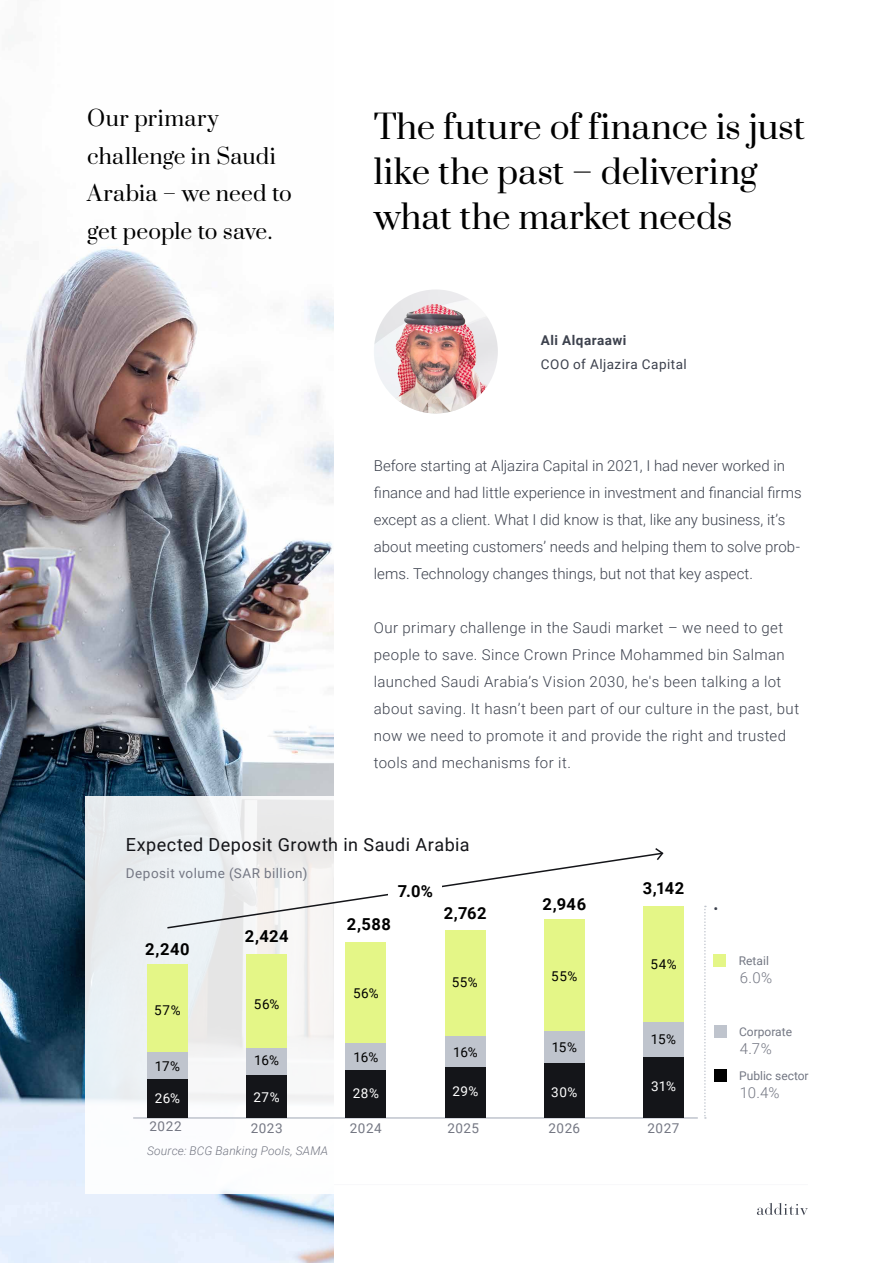
<style>
.page{position:relative;width:893px;height:1263px;background:#fff}
.page>*{position:absolute;margin:0;border:0;box-sizing:border-box;transform-origin:0 0}
.t1{font:33px/45px "Prata";letter-spacing:-.005em;color:#000}
.t2{font:21px/37.5px "Prata";letter-spacing:.005em;color:#000}
.t3{font:18px "Roboto";letter-spacing:.025em;color:#141519}
.t4{font:700 16.5px "Roboto";letter-spacing:.02em;color:#000}
.t5{font:300 15px/27px "Roboto";letter-spacing:.01em;color:#3c414d}
.t6{font:300 15px "Roboto";color:#747783}
.t7{font:13.5px "Roboto";letter-spacing:.035em;color:#747783}
.t8{font:13.5px "Roboto";letter-spacing:.01em;color:#000}
.t9{font:13.5px "Roboto";letter-spacing:.035em;color:#3c414d}
.t10{font:13.5px "Roboto";letter-spacing:.035em;color:#fff}
.t11{font:700 13.5px "Roboto";letter-spacing:.04em;color:#3c414d}
.t12{font:italic 300 12px "Roboto";letter-spacing:.015em;color:#747783}
.t13{font:12px "Roboto";color:#737783}
</style>
<div class="page">
<svg style="left:757px;top:1203px;width:51px;height:12px"></svg>
<img style="left:0;top:35px;width:333px;height:1228px">
<svg style="left:85px;top:796px;width:642px;height:398px"></svg>
<img style="left:374px;top:289px;width:124px;height:97px">
<img style="left:384px;top:302px;width:103px;height:111px">
<hr style="left:133px;top:1117px;width:565px;height:2px;background:#bfc4cd">
<svg style="left:704px;top:906px;width:2px;height:213px"></svg>
<div style="left:147px;top:1079px;width:41px;height:39px;background:#141519"></div>
<div style="left:147px;top:1052px;width:41px;height:27px;background:#bfc4cd"></div>
<div style="left:147px;top:965px;width:41px;height:87px;background:#e4f687"></div>
<div style="left:246px;top:1074px;width:41px;height:44px;background:#141519"></div>
<div style="left:246px;top:1047px;width:41px;height:27px;background:#bfc4cd"></div>
<div style="left:246px;top:953px;width:41px;height:94px;background:#e4f687"></div>
<div style="left:345px;top:1070px;width:41px;height:48px;background:#141519"></div>
<div style="left:345px;top:1043px;width:41px;height:27px;background:#bfc4cd"></div>
<div style="left:345px;top:942px;width:41px;height:101px;background:#e4f687"></div>
<div style="left:445px;top:1067px;width:40px;height:51px;background:#141519"></div>
<div style="left:445px;top:1036px;width:40px;height:31px;background:#bfc4cd"></div>
<div style="left:445px;top:930px;width:40px;height:106px;background:#e4f687"></div>
<div style="left:544px;top:1062px;width:41px;height:56px;background:#141519"></div>
<div style="left:544px;top:1031px;width:41px;height:31px;background:#bfc4cd"></div>
<div style="left:544px;top:920px;width:41px;height:111px;background:#e4f687"></div>
<div style="left:643px;top:1056px;width:41px;height:62px;background:#141519"></div>
<div style="left:643px;top:1022px;width:41px;height:34px;background:#bfc4cd"></div>
<div style="left:643px;top:906px;width:41px;height:116px;background:#e4f687"></div>
<svg style="left:166px;top:846px;width:499px;height:83px"></svg>
<div style="left:389px;top:879px;width:53px;height:24px;background:#fff"></div>
<div style="left:714px;top:1069px;width:12px;height:13px;background:#000"></div>
<div style="left:714px;top:1025px;width:12px;height:13px;background:#bfc4cd"></div>
<div style="left:713px;top:954px;width:13px;height:12px;background:#e4f687"></div>
<h2 class="t2" style="left:87px;top:98px;width:206px">Our primary challenge in Saudi<br>Arabia – we need to get people to save.</h2>
<h1 class="t1" style="left:374px;top:103px;width:432px">The future of finance is just like the past – delivering what the market needs</h1>
<p class="t11" style="left:541px;top:330px;width:87px">Ali Alqaraawi</p>
<p class="t9" style="left:541px;top:354px;width:147px">COO of Aljazira Capital</p>
<p class="t5" style="left:374px;top:452px;width:429px">Before starting at Aljazira Capital in 2021, I had never worked in finance and had little experience in investment and financial firms except as a client. What I did know is that, like any business, it’s about meeting customers’ needs and helping them to solve prob&shy;lems. Technology changes things, but not that key aspect.</p>
<p class="t5" style="left:374px;top:614px;width:427px">Our primary challenge in the Saudi market – we need to get people to save. Since Crown Prince Mohammed bin Salman launched Saudi Arabia’s Vision 2030, he's been talking a lot about saving. It hasn’t been part of our culture in the past, but now we need to promote it and provide the right and trusted tools and mechanisms for it.</p>
<p class="t3" style="left:126px;top:831px;width:345px">Expected Deposit Growth in Saudi Arabia</p>
<p class="t7" style="left:126px;top:863px;width:183px">Deposit volume (SAR billion)</p>
<p class="t4" style="left:145px;top:937px;width:46px">2,240</p>
<p class="t8" style="left:154px;top:1000px;width:28px">57%</p>
<p class="t8" style="left:155px;top:1056px;width:27px">17%</p>
<p class="t10" style="left:155px;top:1088px;width:27px">26%</p>
<p class="t7" style="left:150px;top:1117px;width:34px">2022</p>
<p class="t4" style="left:245px;top:925px;width:45px">2,424</p>
<p class="t8" style="left:254px;top:995px;width:27px">56%</p>
<p class="t8" style="left:254px;top:1051px;width:26px">16%</p>
<p class="t10" style="left:254px;top:1087px;width:28px">27%</p>
<p class="t7" style="left:251px;top:1119px;width:33px">2023</p>
<p class="t12" style="left:147px;top:1142px;width:183px">Source: BCG Banking Pools, SAMA</p>
<p class="t4" style="left:398px;top:880px;width:37px">7.0%</p>
<p class="t4" style="left:347px;top:913px;width:46px">2,588</p>
<p class="t4" style="left:444px;top:901px;width:44px">2,762</p>
<p class="t8" style="left:353px;top:984px;width:27px">56%</p>
<p class="t8" style="left:452px;top:972px;width:28px">55%</p>
<p class="t8" style="left:353px;top:1047px;width:26px">16%</p>
<p class="t10" style="left:353px;top:1084px;width:28px">28%</p>
<p class="t7" style="left:350px;top:1119px;width:33px">2024</p>
<p class="t8" style="left:453px;top:1043px;width:26px">16%</p>
<p class="t10" style="left:452px;top:1081px;width:28px">29%</p>
<p class="t7" style="left:447px;top:1119px;width:33px">2025</p>
<p class="t4" style="left:542px;top:892px;width:45px">2,946</p>
<p class="t8" style="left:551px;top:967px;width:28px">55%</p>
<p class="t8" style="left:552px;top:1038px;width:27px">15%</p>
<p class="t10" style="left:551px;top:1083px;width:28px">30%</p>
<p class="t7" style="left:548px;top:1119px;width:33px">2026</p>
<p class="t4" style="left:643px;top:877px;width:43px">3,142</p>
<p class="t8" style="left:650px;top:955px;width:28px">54%</p>
<p class="t8" style="left:651px;top:1030px;width:27px">15%</p>
<p class="t10" style="left:651px;top:1077px;width:26px">31%</p>
<p class="t7" style="left:648px;top:1119px;width:33px">2027</p>
<p class="t5" style="left:714px;top:895px;width:6px">•</p>
<p class="t13" style="left:739px;top:952px;width:32px">Retail</p>
<p class="t6" style="left:740px;top:967px;width:34px">6.0%</p>
<p class="t13" style="left:739px;top:1024px;width:54px">Corporate</p>
<p class="t6" style="left:740px;top:1038px;width:34px">4.7%</p>
<p class="t13" style="left:739px;top:1067px;width:71px">Public sector</p>
<p class="t6" style="left:740px;top:1082px;width:41px">10.4%</p>
</div>
